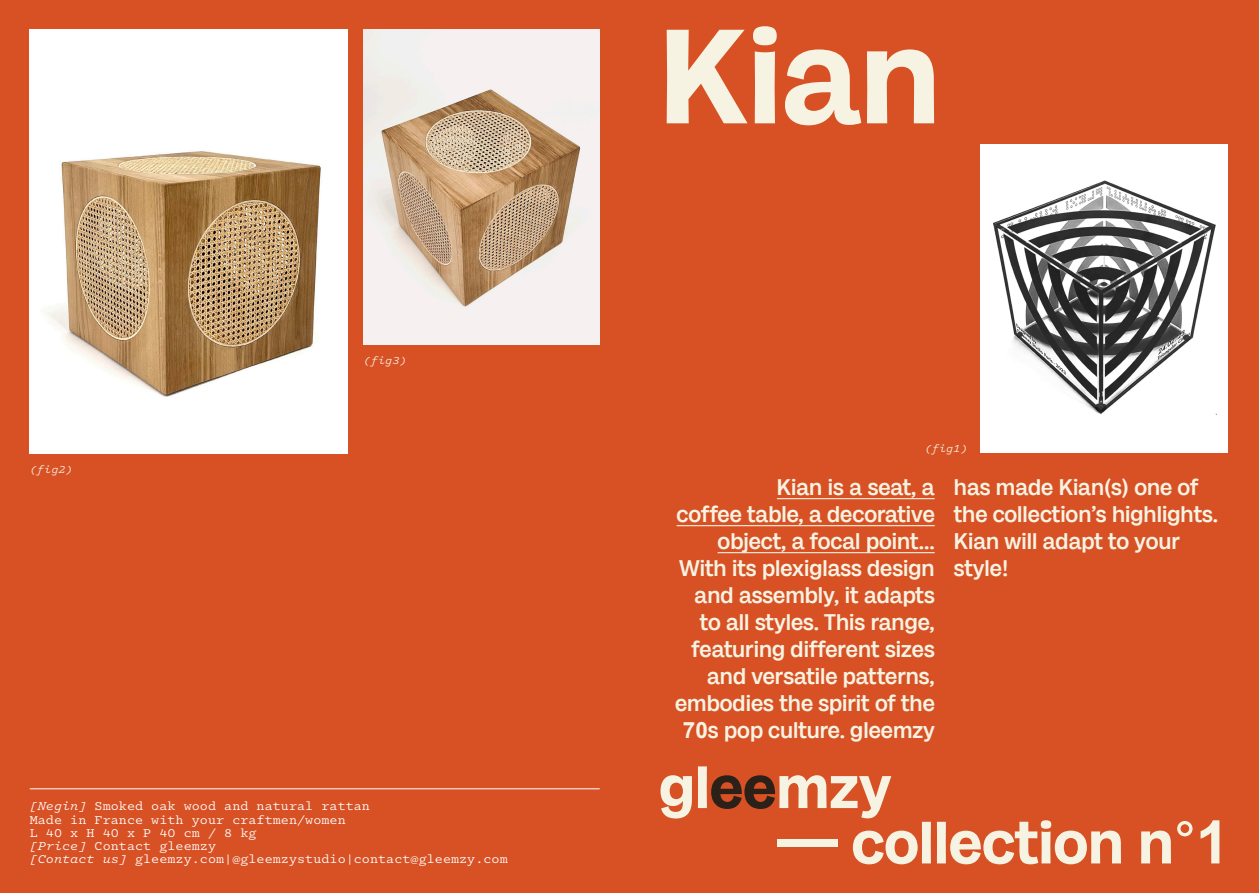
<style>
.page{position:relative;width:1259px;height:893px;background:#fff}
.page>*{position:absolute;margin:0;border:0;box-sizing:border-box;transform-origin:0 0}
.t1{font:700 135px "Milligram Trial";color:#f7f3e3}
.t2{font:700 60px "Milligram Trial";color:#f7f3e3}
.t3{font:500 22.5px/27px "Milligram Trial";color:#f7f3e3;text-align:right}
.t4{font:13.5px "Logic Monospace";color:#fff}
.t5{font:italic 12px "Logic Monospace";color:#f7f3e3}
.s1{font-style:italic}
.s2{font-family:"Arial";font-weight:700}
.s3{color:#2b2118}
.s4{font-family:"Arial"}
</style>
<div class="page">
<div style="left:629px;top:0;width:630px;height:893px;background:#d75124"></div>
<div style="left:0;top:0;width:629px;height:893px;background:#d75124"></div>
<img style="left:30px;top:30px;width:317px;height:423px">
<img style="left:364px;top:30px;width:236px;height:314px">
<hr style="left:30px;top:788px;width:570px;height:1px;background:#fff">
<img style="left:980px;top:145px;width:247px;height:307px">
<hr style="left:777px;top:498px;width:157px;height:1px;background:#f7f3e3">
<hr style="left:676px;top:525px;width:258px;height:1px;background:#f7f3e3">
<hr style="left:717px;top:552px;width:217px;height:1px;background:#f7f3e3">
<p class="t5" style="left:30px;top:462px;width:45px">(fig2)</p>
<p class="t5" style="left:364px;top:353px;width:45px">(fig3)</p>
<p class="t4" style="left:30px;top:798px;width:342px"><span class="s1">[Negin]</span> Smoked oak wood and natural rattan</p>
<p class="t4" style="left:30px;top:812px;width:317px">Made in France with your craftmen/women</p>
<p class="t4" style="left:30px;top:825px;width:228px">L 40 x H 40 x P 40 cm / 8 kg</p>
<p class="t4" style="left:30px;top:838px;width:188px"><span class="s1">[Price]</span> Contact gleemzy</p>
<p class="t4" style="left:30px;top:851px;width:479px"><span class="s1">[Contact us]</span> gleemzy.com|@gleemzystudio|contact@gleemzy.com</p>
<p class="t1" style="left:659px;top:-17px;width:283px">Kian</p>
<p class="t5" style="left:924px;top:441px;width:45px">(fig1)</p>
<p class="t3" style="left:675px;top:472px;width:261px">Kian is a seat, a<br>coffee table, a decorative object, a focal point...<br>With its plexiglass design and assembly, it adapts to all styles. This range, featuring different sizes and versatile patterns, embodies the spirit of the<br><span class="s2">70</span>s pop culture. gleemzy</p>
<p class="t3" style="left:954px;top:472px;width:266px;text-align:left">has made Kian(s) one of the collection’s highlights.<br>Kian will adapt to your style!</p>
<p class="t2" style="left:659px;top:746px;width:234px">gl<span class="s3">ee</span>mzy</p>
<p class="t2" style="left:778px;top:801px;width:453px">— collection n°<span class="s4">1</span></p>
</div>
